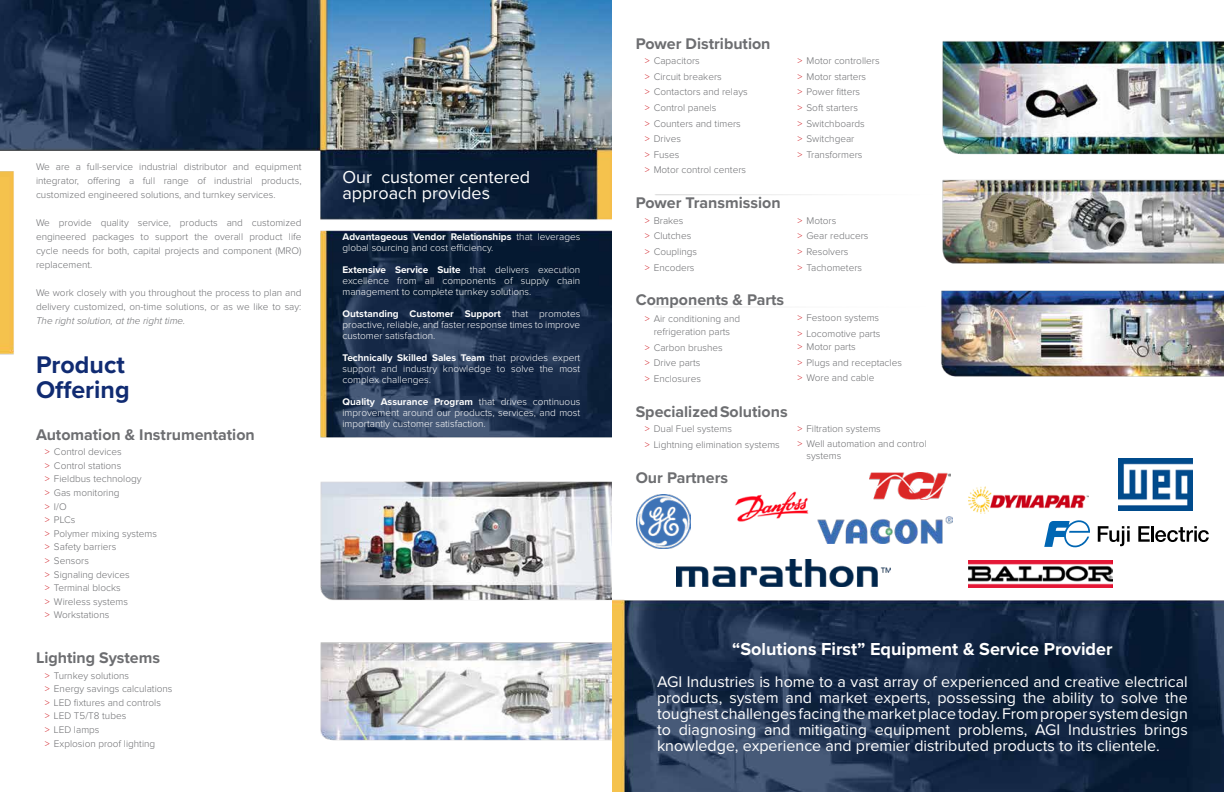
<style>
.page{position:relative;width:1224px;height:792px;background:#fff}
.page>*{position:absolute;margin:0;border:0;box-sizing:border-box;transform-origin:0 0}
.t1{font:700 25px/25px "Proxima Nova";color:#102b72}
.t2{font:700 18px "Proxima Nova";color:#fff}
.t3{font:18px/16px "Proxima Nova";color:#fff}
.t4{font:16px/16px "Proxima Nova";color:#fff;text-align:justify}
.t5{font:700 16px "Proxima Nova";color:#6d6e71}
.t6{font:300 10px/15.6px "Proxima Nova";color:#6d6e71}
.t7{font:300 10px/11px "Proxima Nova";color:#fff;text-align:justify}
.t8{font:italic 300 10px "Proxima Nova";color:#6d6e71}
.s1{color:#d2232a}
.s2{font-weight:700}
</style>
<div class="page">
<img style="left:0;top:0;width:1224px;height:792px">
<img style="left:636px;top:495px;width:54px;height:54px">
<img style="left:677px;top:559px;width:213px;height:27px">
<img style="left:732px;top:491px;width:77px;height:31px">
<img style="left:818px;top:516px;width:135px;height:27px">
<img style="left:969px;top:561px;width:144px;height:27px">
<img style="left:969px;top:487px;width:120px;height:27px">
<img style="left:869px;top:473px;width:82px;height:26px">
<svg style="left:1098px;top:526px;width:32px;height:20px"></svg>
<svg style="left:1138px;top:526px;width:71px;height:16px"></svg>
<svg style="left:1044px;top:520px;width:46px;height:27px"></svg>
<img style="left:1118px;top:459px;width:74px;height:51px">
<p class="t6" style="left:36px;top:160px;width:267px;line-height:14px;text-align:justify">We are a full-service industrial distributor and equipment integrator, offering a full range of industrial products, customized engineered solutions, and turnkey services.</p>
<p class="t6" style="left:36px;top:216px;width:267px;line-height:14px;text-align:justify">We provide quality service, products and customized engineered packages to support the overall product life cycle needs for both, capital projects and component (MRO) replacement.</p>
<p class="t6" style="left:36px;top:286px;width:267px;line-height:14px">We work closely with you throughout the process to plan and delivery customized, on-time solutions, or as we like to say:</p>
<p class="t8" style="left:36px;top:313px;width:151px">The right solution, at the right time.</p>
<h1 class="t1" style="left:36px;top:351px;width:95px">Product<br>Offering</h1>
<h3 class="t5" style="left:36px;top:422px;width:220px">Automation &amp; Instrumentation</h3>
<p class="t6" style="left:45px;top:445px;width:114px;line-height:13.6px"><span class="s1">&gt;</span> Control devices<br><span class="s1">&gt;</span> Control stations<br><span class="s1">&gt;</span> Fieldbus technology<br><span class="s1">&gt;</span> Gas monitoring<br><span class="s1">&gt;</span> I/O<br><span class="s1">&gt;</span> PLCs<br><span class="s1">&gt;</span> Polymer mixing systems <span class="s1">&gt;</span> Safety barriers<br><span class="s1">&gt;</span> Sensors<br><span class="s1">&gt;</span> Signaling devices<br><span class="s1">&gt;</span> Terminal blocks<br><span class="s1">&gt;</span> Wireless systems<br><span class="s1">&gt;</span> Workstations</p>
<h3 class="t5" style="left:36px;top:646px;width:126px">Lighting Systems</h3>
<p class="t6" style="left:45px;top:669px;width:129px;line-height:13.6px"><span class="s1">&gt;</span> Turnkey solutions<br><span class="s1">&gt;</span> Energy savings calculations <span class="s1">&gt;</span> LED fixtures and controls<br><span class="s1">&gt;</span> LED T5/T8 tubes<br><span class="s1">&gt;</span> LED lamps<br><span class="s1">&gt;</span> Explosion proof lighting</p>
<h2 class="t3" style="left:342px;top:169px;width:189px">Our customer centered approach provides</h2>
<p class="t7" style="left:342px;top:232px;width:239px"><span class="s2">Advantageous Vendor Relationships</span> that leverages global sourcing and cost efficiency.</p>
<p class="t7" style="left:342px;top:265px;width:239px"><span class="s2">Extensive Service Suite</span> that delivers execution excellence from all components of supply chain management to complete turnkey solutions.</p>
<p class="t7" style="left:342px;top:309px;width:239px"><span class="s2">Outstanding Customer Support</span> that promotes proactive, reliable, and faster response times to improve customer satisfaction.</p>
<p class="t7" style="left:342px;top:353px;width:239px"><span class="s2">Technically Skilled Sales Team</span> that provides expert support and industry knowledge to solve the most complex challenges.</p>
<p class="t7" style="left:342px;top:397px;width:239px"><span class="s2">Quality Assurance Program</span> that drives continuous improvement around our products, services, and most importantly customer satisfaction.</p>
<h3 class="t5" style="left:636px;top:31px;width:136px">Power Distribution</h3>
<p class="t6" style="left:645px;top:54px;width:105px"><span class="s1">&gt;</span> Capacitors<br><span class="s1">&gt;</span> Circuit breakers<br><span class="s1">&gt;</span> Contactors and relays <span class="s1">&gt;</span> Control panels<br><span class="s1">&gt;</span> Counters and timers <span class="s1">&gt;</span> Drives<br><span class="s1">&gt;</span> Fuses<br><span class="s1">&gt;</span> Motor control centers</p>
<h3 class="t5" style="left:636px;top:191px;width:146px">Power Transmission</h3>
<p class="t6" style="left:645px;top:213px;width:54px"><span class="s1">&gt;</span> Brakes<br><span class="s1">&gt;</span> Clutches <span class="s1">&gt;</span> Couplings <span class="s1">&gt;</span> Encoders</p>
<h3 class="t5" style="left:636px;top:288px;width:150px">Components &amp; Parts</h3>
<p class="t6" style="left:645px;top:313px;width:97px;line-height:13px;text-align:center"><span class="s1">&gt;</span> Air conditioning and refrigeration parts</p>
<p class="t6" style="left:645px;top:340px;width:80px"><span class="s1">&gt;</span> Carbon brushes <span class="s1">&gt;</span> Drive parts<br><span class="s1">&gt;</span> Enclosures</p>
<h3 class="t5" style="left:636px;top:399px;width:153px">Specialized Solutions</h3>
<p class="t6" style="left:645px;top:422px;width:137px"><span class="s1">&gt;</span> Dual Fuel systems<br><span class="s1">&gt;</span> Lightning elimination systems</p>
<h3 class="t5" style="left:636px;top:465px;width:94px">Our Partners</h3>
<p class="t6" style="left:798px;top:54px;width:84px"><span class="s1">&gt;</span> Motor controllers <span class="s1">&gt;</span> Motor starters<br><span class="s1">&gt;</span> Power fitters<br><span class="s1">&gt;</span> Soft starters<br><span class="s1">&gt;</span> Switchboards<br><span class="s1">&gt;</span> Switchgear<br><span class="s1">&gt;</span> Transformers</p>
<p class="t6" style="left:798px;top:213px;width:73px"><span class="s1">&gt;</span> Motors<br><span class="s1">&gt;</span> Gear reducers <span class="s1">&gt;</span> Resolvers<br><span class="s1">&gt;</span> Tachometers</p>
<p class="t6" style="left:798px;top:310px;width:84px"><span class="s1">&gt;</span> Festoon systems <span class="s1">&gt;</span> Locomotive parts</p>
<p class="t6" style="left:798px;top:340px;width:106px"><span class="s1">&gt;</span> Motor parts<br><span class="s1">&gt;</span> Plugs and receptacles <span class="s1">&gt;</span> Wore and cable</p>
<p class="t6" style="left:798px;top:421px;width:131px"><span class="s1">&gt;</span> Filtration systems<br><span class="s1">&gt;</span> Well automation and control</p>
<p class="t6" style="left:807px;top:449px;width:36px">systems</p>
<h2 class="t2" style="left:732px;top:636px;width:382px">“Solutions First” Equipment &amp; Service Provider</h2>
<p class="t4" style="left:657px;top:674px;width:532px">AGI Industries is home to a vast array of experienced and creative electrical products, system and market experts, possessing the ability to solve the toughest challenges facing the market place today. From proper system design to diagnosing and mitigating equipment problems, AGI Industries brings knowledge, experience and premier distributed products to its clientele.</p>
</div>
